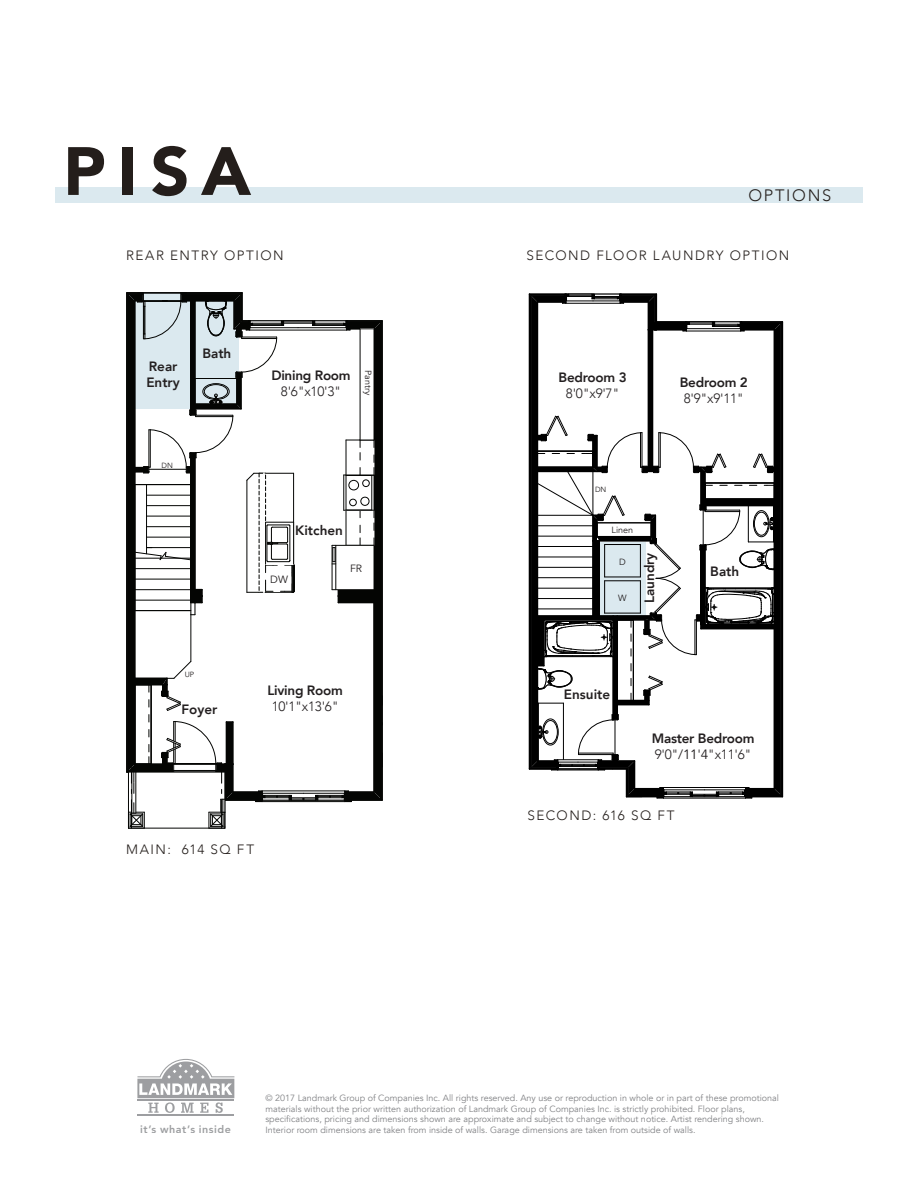
<style>
.page{position:relative;width:918px;height:1188px;background:#fff}
.page>*{position:absolute;margin:0;border:0;box-sizing:border-box;transform-origin:0 0}
.t1{font:900 67.5px "Avenir";color:#241e1b}
.t2{font:300 16.5px "Avenir";letter-spacing:.1em;color:#241e1b}
.t3{font:800 13.5px "Avenir";letter-spacing:-.02em;color:#231f20}
.t4{font:300 13.5px "Avenir";letter-spacing:-.02em;color:#231f20}
.t5{font:300 13.5px "Avenir";letter-spacing:.11em;color:#241e1b}
.t6{font:800 13.5px/16.2px "Avenir";color:#231f20}
.t7{font:300 13.5px "Avenir";letter-spacing:.105em;color:#241e1b}
.t8{font:13.5px "Avenir";color:#231f20}
.t9{font:800 10.8px "Avenir";letter-spacing:.05em;color:#808285}
.t10{font:10.5px "Avenir";color:#231f20}
.t11{font:9px/10.5px "Avenir";color:#818285}
.t12{font:9px "Avenir";color:#231f20}
.t13{font:7.5px "Avenir";color:#231f20}
.s1{font-weight:400}
.s2{font-weight:300}
</style>
<div class="page">
<div style="left:55px;top:188px;width:808px;height:15px;background:#dbe9ef"></div>
<hr style="left:126px;top:293px;width:2px;height:479px;background:#040503">
<svg style="left:127px;top:292px;width:256px;height:537px"></svg>
<hr style="left:621px;top:293px;width:35px;height:2px;background:#000">
<hr style="left:530px;top:293px;width:35px;height:2px;background:#000">
<svg style="left:529px;top:294px;width:254px;height:505px"></svg>
<hr style="left:537px;top:526px;width:56px;height:1px;background:#000">
<hr style="left:537px;top:536px;width:56px;height:1px;background:#000">
<hr style="left:537px;top:546px;width:56px;height:1px;background:#000">
<hr style="left:537px;top:557px;width:56px;height:1px;background:#000">
<hr style="left:537px;top:567px;width:56px;height:1px;background:#000">
<hr style="left:537px;top:577px;width:56px;height:1px;background:#000">
<hr style="left:537px;top:588px;width:56px;height:1px;background:#000">
<hr style="left:537px;top:598px;width:56px;height:1px;background:#000">
<hr style="left:537px;top:609px;width:56px;height:1px;background:#000">
<hr style="left:593px;top:471px;width:1px;height:44px;background:#000">
<hr style="left:703px;top:510px;width:1px;height:35px;background:#000">
<hr style="left:615px;top:720px;width:1px;height:35px;background:#000">
<hr style="left:137px;top:1114px;width:97px;height:1px;background:#808285">
<svg style="left:137px;top:1059px;width:97px;height:54px"></svg>
<p class="t1" style="left:63px;top:114px;width:189px">PISA</p>
<p class="t2" style="left:748px;top:186px;width:84px">OPTIONS</p>
<p class="t5" style="left:126px;top:247px;width:159px">REAR ENTRY OPTION</p>
<p class="t5" style="left:526px;top:247px;width:264px">SECOND FLOOR LAUNDRY OPTION</p>
<p class="t6" style="left:146px;top:358px;width:35px">Rear<br>Entry</p>
<p class="t3" style="left:202px;top:343px;width:31px">Bath</p>
<p class="t13" style="left:162px;top:461px;width:13px">DN</p>
<p class="t13" style="left:185px;top:670px;width:11px">UP</p>
<p class="t3" style="left:181px;top:699px;width:37px">Foyer</p>
<p class="t3" style="left:271px;top:365px;width:81px">Dining Room</p>
<p class="t4" style="left:281px;top:383px;width:62px">8<span class="s1">'</span>6<span class="s1">"</span>x10<span class="s1">'</span>3<span class="s1">"</span></p>
<p class="t12" style="left:374px;top:370px;width:27px;rotate:90deg">Pantry</p>
<p class="t6" style="left:295px;top:523px;width:49px">Kitchen</p>
<p class="t10" style="left:270px;top:573px;width:19px">DW</p>
<p class="t10" style="left:350px;top:562px;width:14px">FR</p>
<p class="t3" style="left:268px;top:680px;width:77px">Living Room</p>
<p class="t4" style="left:272px;top:699px;width:68px">10<span class="s1">'</span>1<span class="s1">"</span>x13<span class="s1">'</span>6<span class="s1">"</span></p>
<p class="t7" style="left:126px;top:841px;width:129px">MAIN: 614 SQ FT</p>
<p class="t3" style="left:559px;top:367px;width:70px">Bedroom 3</p>
<p class="t4" style="left:566px;top:385px;width:55px">8<span class="s1">'</span>0<span class="s1">"</span>x9<span class="s1">'</span>7<span class="s1">"</span></p>
<p class="t3" style="left:680px;top:372px;width:70px">Bedroom 2</p>
<p class="t4" style="left:684px;top:390px;width:62px">8<span class="s1">'</span>9<span class="s1">"</span>x9<span class="s1">'</span>11<span class="s1">"</span></p>
<p class="t13" style="left:595px;top:485px;width:13px">DN</p>
<p class="t12" style="left:612px;top:524px;width:23px">Linen</p>
<p class="t12" style="left:619px;top:556px;width:8px">D</p>
<p class="t12" style="left:618px;top:592px;width:10px">W</p>
<p class="t6" style="left:642px;top:603px;width:52px;rotate:-90deg">Laundry</p>
<p class="t3" style="left:710px;top:560px;width:31px">Bath</p>
<p class="t6" style="left:564px;top:686px;width:48px">Ensuite</p>
<p class="t3" style="left:652px;top:727px;width:104px">Master Bedroom</p>
<p class="t8" style="left:655px;top:746px;width:98px"><span class="s2">9</span>'<span class="s2">0</span>"/11'4"<span class="s2">x11</span>'<span class="s2">6</span>"</p>
<p class="t7" style="left:528px;top:807px;width:149px">SECOND: 616 SQ FT</p>
<p class="t9" style="left:140px;top:1121px;width:92px">it’s what’s inside</p>
<p class="t11" style="left:265px;top:1093px;width:515px">© 2017 Landmark Group of Companies Inc. All rights reserved. Any use or reproduction in whole or in part of these promotional materials without the prior written authorization of Landmark Group of Companies Inc. is strictly prohibited. Floor plans, specifications, pricing and dimensions shown are approximate and subject to change without notice. Artist rendering shown.<br>Interior room dimensions are taken from inside of walls. Garage dimensions are taken from outside of walls.</p>
</div>
